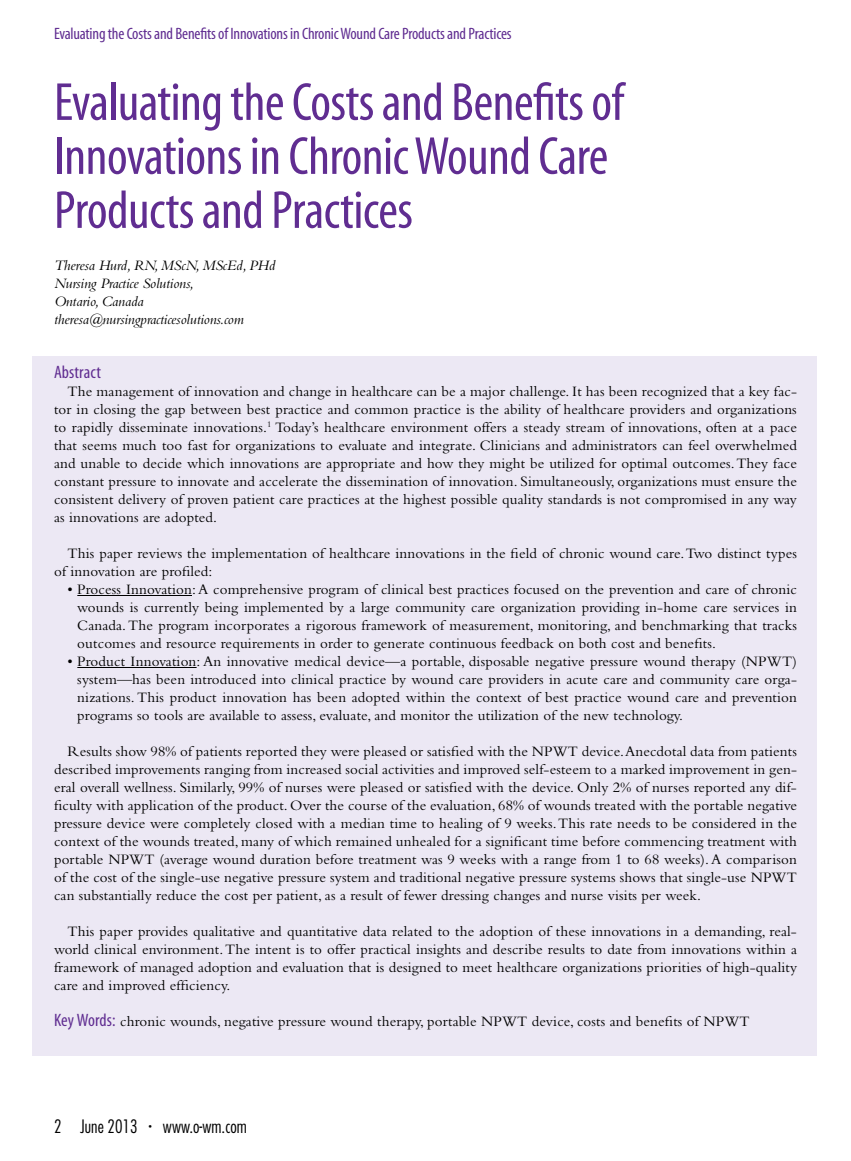
<style>
.page{position:relative;width:851px;height:1161px;background:#fff}
.page>*{position:absolute;margin:0;border:0;box-sizing:border-box;transform-origin:0 0}
.t1{font:condensed 54px/54px "Myriad";letter-spacing:-.01em;color:#602d91}
.t2{font:300 condensed 18px "Futura";color:#000}
.t3{font:condensed 18px "Myriad";letter-spacing:.01em;color:#602d91}
.t4{font:condensed 16.5px "Myriad";letter-spacing:-.01em;color:#602d91}
.t5{font:15px/18px "Bembo";letter-spacing:.01em;color:#000;text-align:justify}
.t6{font:italic 15px/18px "Bembo";letter-spacing:-.01em;color:#000}
.s1{font-family:"Myriad";font-stretch:condensed;font-size:18px;color:#602d91}
</style>
<div class="page">
<div style="left:32px;top:356px;width:784px;height:700px;background:#ece8f4"></div>
<hr style="left:77px;top:595px;width:115px;height:1px;background:#000">
<hr style="left:77px;top:667px;width:119px;height:1px;background:#000">
<p class="t4" style="left:54px;top:26px;width:459px">Evaluating the Costs and Benefits of Innovations in Chronic Wound Care Products and Practices</p>
<h1 class="t1" style="left:54px;top:77px;width:571px">Evaluating the Costs and Benefits of<br>Innovations in Chronic Wound Care<br>Products and Practices</h1>
<p class="t6" style="left:54px;top:256px;width:223px">Theresa Hurd, RN, MScN, MScEd, PHd<br>Nursing Practice Solutions,<br>Ontario, Canada theresa@nursingpracticesolutions.com</p>
<p class="t3" style="left:54px;top:363px;width:48px">Abstract</p>
<p class="t5" style="left:54px;top:382px;width:744px;text-indent:14px">The management of innovation and change in healthcare can be a major challenge. It has been recognized that a key fac&shy;tor in closing the gap between best practice and common practice is the ability of healthcare providers and organizations to rapidly disseminate innovations.<sup>1</sup> Today’s healthcare environment offers a steady stream of innovations, often at a pace that seems much too fast for organizations to evaluate and integrate. Clinicians and administrators can feel overwhelmed and unable to decide which innovations are appropriate and how they might be utilized for optimal outcomes. They face constant pressure to innovate and accelerate the dissemination of innovation. Simultaneously, organizations must ensure the consistent delivery of proven patient care practices at the highest possible quality standards is not compromised in any way as innovations are adopted.</p>
<p class="t5" style="left:54px;top:544px;width:744px;text-indent:14px">This paper reviews the implementation of healthcare innovations in the field of chronic wound care. Two distinct types of innovation are profiled:</p>
<p class="t5" style="left:77px;top:580px;width:721px;text-indent:-10px">• Process Innovation: A comprehensive program of clinical best practices focused on the prevention and care of chronic wounds is currently being implemented by a large community care organization providing in-home care services in Canada. The program incorporates a rigorous framework of measurement, monitoring, and benchmarking that tracks outcomes and resource requirements in order to generate continuous feedback on both cost and benefits.</p>
<p class="t5" style="left:77px;top:652px;width:721px;text-indent:-10px">• Product Innovation: An innovative medical device—a portable, disposable negative pressure wound therapy (NPWT) system—has been introduced into clinical practice by wound care providers in acute care and community care orga&shy;nizations. This product innovation has been adopted within the context of best practice wound care and prevention programs so tools are available to assess, evaluate, and monitor the utilization of the new technology.</p>
<p class="t5" style="left:54px;top:742px;width:744px;text-indent:14px">Results show 98% of patients reported they were pleased or satisfied with the NPWT device. Anecdotal data from patients described improvements ranging from increased social activities and improved self-esteem to a marked improvement in gen&shy;eral overall wellness. Similarly, 99% of nurses were pleased or satisfied with the device. Only 2% of nurses reported any dif&shy;ficulty with application of the product. Over the course of the evaluation, 68% of wounds treated with the portable negative pressure device were completely closed with a median time to healing of 9 weeks. This rate needs to be considered in the context of the wounds treated, many of which remained unhealed for a significant time before commencing treatment with portable NPWT (average wound duration before treatment was 9 weeks with a range from 1 to 68 weeks). A comparison of the cost of the single-use negative pressure system and traditional negative pressure systems shows that single-use NPWT can substantially reduce the cost per patient, as a result of fewer dressing changes and nurse visits per week.</p>
<p class="t5" style="left:54px;top:922px;width:744px;text-indent:14px">This paper provides qualitative and quantitative data related to the adoption of these innovations in a demanding, real&shy;world clinical environment. The intent is to offer practical insights and describe results to date from innovations within a framework of managed adoption and evaluation that is designed to meet healthcare organizations priorities of high-quality care and improved efficiency.</p>
<p class="t5" style="left:54px;top:1012px;width:697px"><span class="s1">Key Words:</span> chronic wounds, negative pressure wound therapy, portable NPWT device, costs and benefits of NPWT</p>
<p class="t2" style="left:54px;top:1116px;width:85px">2 June 2013</p>
<p class="t2" style="left:149px;top:1116px;width:99px"><sup>•</sup> www.o-wm.com</p>
</div>
